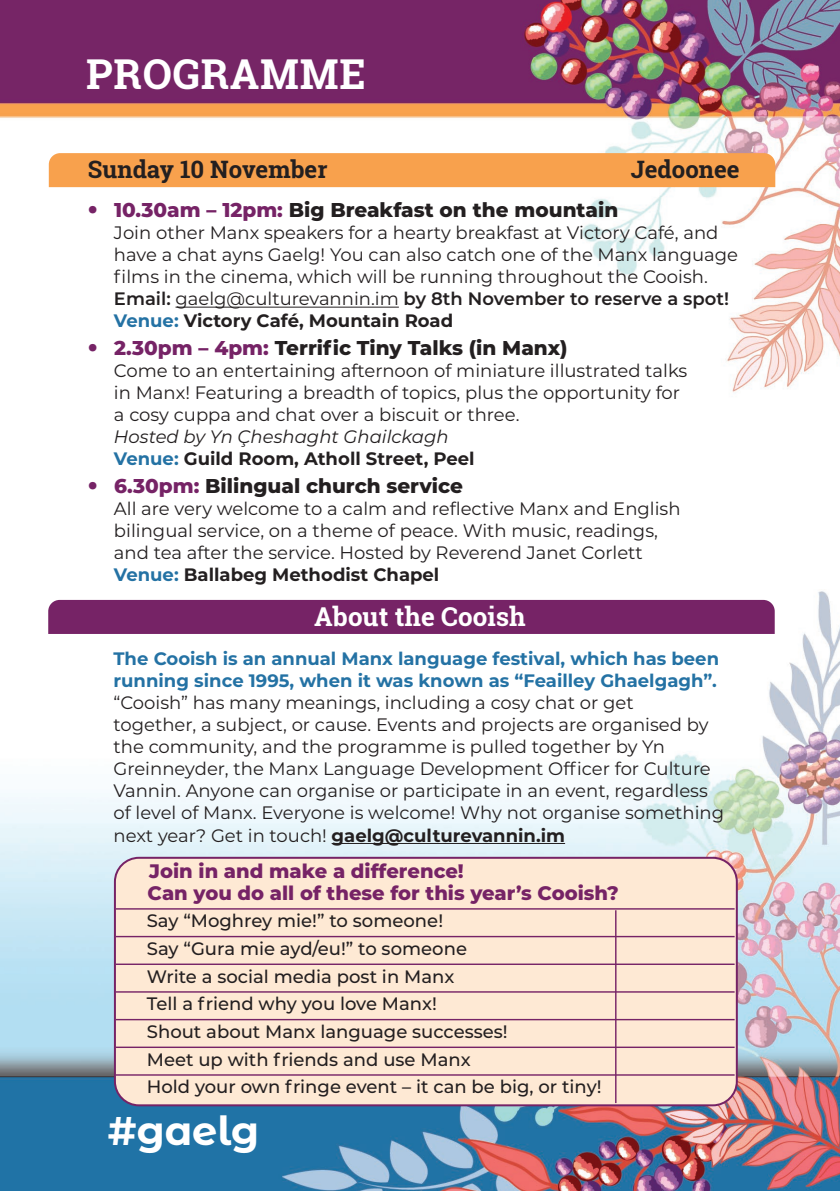
<style>
.page{position:relative;width:840px;height:1191px;background:#fff}
.page>*{position:absolute;margin:0;border:0;box-sizing:border-box;transform-origin:0 0}
.t1{font:700 41.2px "Roboto Slab";letter-spacing:.02em;color:#fff}
.t2{font:700 40px "Montserrat Alternates";color:#fff}
.t3{font:700 26px "Roboto Slab";color:#fff}
.t4{font:700 24px "Roboto Slab";color:#231f20}
.t5{font:800 20px "Montserrat";color:#231f20}
.t6{font:800 19.6px/22px "Montserrat";color:#762366}
.t7{font:18px/22px "Montserrat";color:#231f20}
.t8{font:500 18px/27.6px "Montserrat";color:#231f20}
.t9{font:700 18px/22px "Montserrat";color:#2472a4}
.t10{font:italic 18px/22px "Montserrat";color:#231f20}
.s1{font-size:26px;color:#762366}
.s2{color:#762366}
.s3{font-weight:600}
.s4{font-weight:700;color:#2472a4}
.s5{font-weight:700}
.s6{font-weight:700;font-style:normal;color:#2472a4}
.s7{font-weight:700;font-style:normal}
</style>
<div class="page">
<img style="left:0;top:0;width:839px;height:1191px">
<div style="left:49px;top:153px;width:725px;height:34px;background:#f8a14d"></div>
<hr style="left:175px;top:307px;width:223px;height:1px;background:#231f20">
<div style="left:48px;top:600px;width:726px;height:34px;background:#762366"></div>
<hr style="left:331px;top:843px;width:233px;height:1px;background:#231f20">
<div style="left:115px;top:857px;width:621px;height:248px;background:#fee9d4;border-radius:24px"></div>
<hr style="left:116px;top:908px;width:618px;height:1px;background:#762366">
<hr style="left:116px;top:936px;width:618px;height:1px;background:#762366">
<hr style="left:116px;top:963px;width:618px;height:2px;background:#762366">
<hr style="left:116px;top:991px;width:618px;height:1px;background:#762366">
<hr style="left:116px;top:1019px;width:618px;height:1px;background:#762366">
<hr style="left:116px;top:1046px;width:618px;height:2px;background:#762366">
<hr style="left:116px;top:1074px;width:618px;height:1px;background:#762366">
<div style="left:114px;top:856px;width:623px;height:250px;border:2px solid #762366;border-radius:24px"></div>
<hr style="left:614px;top:910px;width:2px;height:193px;background:#762366">
<h1 class="t1" style="left:86px;top:45px;width:281px">PROGRAMME</h1>
<h3 class="t4" style="left:88px;top:153px;width:241px">Sunday 10 November</h3>
<h3 class="t4" style="left:630px;top:153px;width:110px">Jedoonee</h3>
<p class="t5" style="left:88px;top:195px;width:531px"><span class="s1">•</span> <span class="s2">10.30am – 12pm:</span> Big Breakfast on the mountain</p>
<p class="t7" style="left:114px;top:221px;width:625px">Join other Manx speakers for a hearty breakfast at Victory Café, and have a chat ayns Gaelg! You can also catch one of the Manx language films in the cinema, which will be running throughout the Cooish.<br><span class="s3">Email:</span> gaelg@culturevannin.im <span class="s3">by 8th November to reserve a spot!<br></span><span class="s4">Venue:</span> <span class="s5">Victory Café, Mountain Road</span></p>
<p class="t5" style="left:88px;top:333px;width:481px"><span class="s1">•</span> <span class="s2">2.30pm – 4pm:</span> Terrific Tiny Talks (in Manx)</p>
<p class="t7" style="left:114px;top:359px;width:574px">Come to an entertaining afternoon of miniature illustrated talks in Manx! Featuring a breadth of topics, plus the opportunity for a cosy cuppa and chat over a biscuit or three.</p>
<p class="t10" style="left:114px;top:425px;width:362px">Hosted by Yn Çheshaght Ghailckagh<br><span class="s6">Venue:</span> <span class="s7">Guild Room, Atholl Street, Peel</span></p>
<p class="t5" style="left:88px;top:471px;width:376px"><span class="s1">•</span> <span class="s2">6.30pm:</span> Bilingual church service</p>
<p class="t7" style="left:114px;top:497px;width:568px">All are very welcome to a calm and reflective Manx and English bilingual service, on a theme of peace. With music, readings, and tea after the service. Hosted by Reverend Janet Corlett <span class="s4">Venue:</span> <span class="s5">Ballabeg Methodist Chapel</span></p>
<h3 class="t3" style="left:314px;top:598px;width:213px">About the Cooish</h3>
<p class="t9" style="left:113px;top:646px;width:606px">The Cooish is an annual Manx language festival, which has been running since 1995, when it was known as “Feailley Ghaelgagh”.</p>
<p class="t7" style="left:113px;top:690px;width:612px">“Cooish” has many meanings, including a cosy chat or get<br>together, a subject, or cause. Events and projects are organised by the community, and the programme is pulled together by Yn Greinneyder, the Manx Language Development Officer for Culture Vannin. Anyone can organise or participate in an event, regardless of level of Manx. Everyone is welcome! Why not organise something next year? Get in touch! <span class="s5">gaelg@culturevannin.im</span></p>
<p class="t6" style="left:147px;top:858px;width:472px">Join in and make a difference!<br>Can you do all of these for this year’s Cooish?</p>
<p class="t8" style="left:147px;top:906px;width:456px">Say “Moghrey mie!” to someone!<br>Say “Gura mie ayd/eu!” to someone<br>Write a social media post in Manx<br>Tell a friend why you love Manx!<br>Shout about Manx language successes!<br>Meet up with friends and use Manx<br>Hold your own fringe event – it can be big, or tiny!</p>
<h2 class="t2" style="left:108px;top:1101px;width:153px">#gaelg</h2>
</div>
